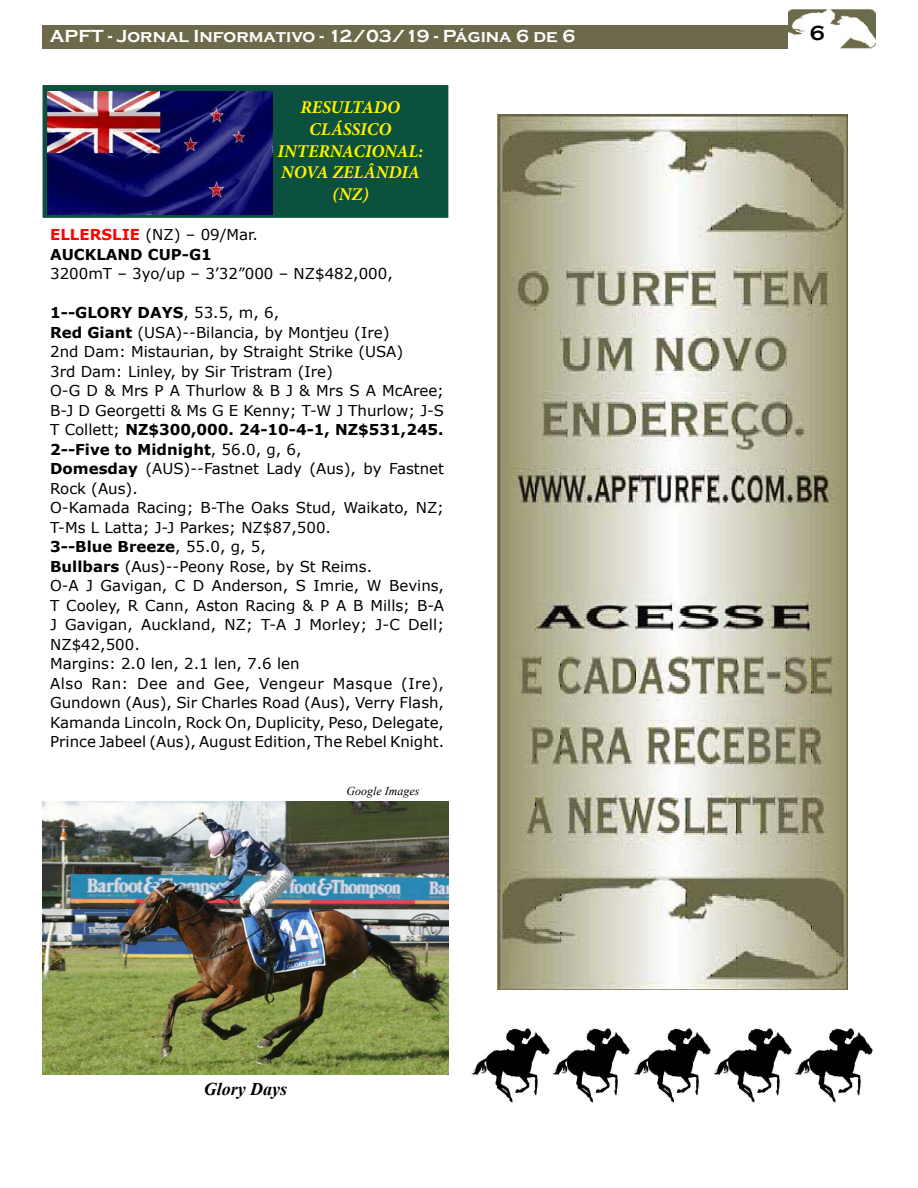
<style>
.page{position:relative;width:918px;height:1188px;background:#fff}
.page>*{position:absolute;margin:0;border:0;box-sizing:border-box;transform-origin:0 0}
.t1{font:700 21px "Copperplate Gothic";color:#000}
.t2{font:italic 700 18px/21.6px "Minion Pro";color:#fff200;text-align:center}
.t3{font:700 18px "Copperplate Gothic";color:#fff}
.t4{font:italic 700 18px "Times New Roman";color:#000}
.t5{font:15px/19.5px "Verdana";color:#000}
.t6{font:700 15px/19.5px "Verdana";color:#000}
.t7{font:italic 12px "Times New Roman";color:#000}
.s1{color:#f00}
.s2{font-weight:400}
.s3{font-weight:700}
</style>
<div class="page">
<img style="left:498px;top:115px;width:349px;height:874px">
<img style="left:472px;top:1028px;width:77px;height:75px">
<img style="left:552px;top:1028px;width:78px;height:75px">
<img style="left:633px;top:1028px;width:78px;height:75px">
<img style="left:714px;top:1028px;width:77px;height:75px">
<img style="left:795px;top:1028px;width:77px;height:75px">
<img style="left:43px;top:802px;width:405px;height:272px">
<div style="left:43px;top:25px;width:746px;height:24px;background:#6c6a4a"></div>
<img style="left:789px;top:10px;width:86px;height:39px">
<div style="left:43px;top:85px;width:405px;height:133px;background:#0c503e;border:2px solid #0c503e"></div>
<img style="left:48px;top:92px;width:224px;height:122px">
<p class="t3" style="left:50px;top:26px;width:527px">APFT - Jornal Informativo - 12/03/19 - Página 6 de 6</p>
<h1 class="t1" style="left:810px;top:21px;width:16px">6</h1>
<p class="t2" style="left:278px;top:96px;width:147px">RESULTADO<br>CLÁSSICO<br>INTERNACIONAL:<br>NOVA ZELÂNDIA (NZ)</p>
<p class="t6" style="left:50px;top:225px;width:209px"><span class="s1">ELLERSLIE</span> <span class="s2">(NZ) – 09/Mar.<br></span>AUCKLAND CUP-G1</p>
<p class="t5" style="left:50px;top:264px;width:344px">3200mT – 3yo/up – 3’32”000 – NZ$482,000,</p>
<p class="t5" style="left:50px;top:303px;width:396px"><span class="s3">1--GLORY DAYS</span>, 53.5, m, 6,<br><span class="s3">Red Giant</span> (USA)--Bilancia, by Montjeu (Ire)<br>2nd Dam: Mistaurian, by Straight Strike (USA)<br>3rd Dam: Linley, by Sir Tristram (Ire)<br>O-G D &amp; Mrs P A Thurlow &amp; B J &amp; Mrs S A McAree; B-J D Georgetti &amp; Ms G E Kenny; T-W J Thurlow; J-S T Collett; <span class="s3">NZ$300,000. 24-10-4-1, NZ$531,245.<br>2--Five to Midnight</span>, 56.0, g, 6,<br><span class="s3">Domesday</span> (AUS)--Fastnet Lady (Aus), by Fastnet Rock (Aus).<br>O-Kamada Racing; B-The Oaks Stud, Waikato, NZ; T-Ms L Latta; J-J Parkes; NZ$87,500.<br><span class="s3">3--Blue Breeze</span>, 55.0, g, 5,<br><span class="s3">Bullbars</span> (Aus)--Peony Rose, by St Reims.<br>O-A J Gavigan, C D Anderson, S Imrie, W Bevins, T Cooley, R Cann, Aston Racing &amp; P A B Mills; B-A J Gavigan, Auckland, NZ; T-A J Morley; J-C Dell; NZ$42,500.<br>Margins: 2.0 len, 2.1 len, 7.6 len<br>Also Ran: Dee and Gee, Vengeur Masque (Ire), Gundown (Aus), Sir Charles Road (Aus), Verry Flash, Kamanda Lincoln, Rock On, Duplicity, Peso, Delegate, Prince Jabeel (Aus), August Edition, The Rebel Knight.</p>
<p class="t7" style="left:347px;top:783px;width:74px">Google Images</p>
<p class="t4" style="left:204px;top:1077px;width:85px">Glory Days</p>
</div>
